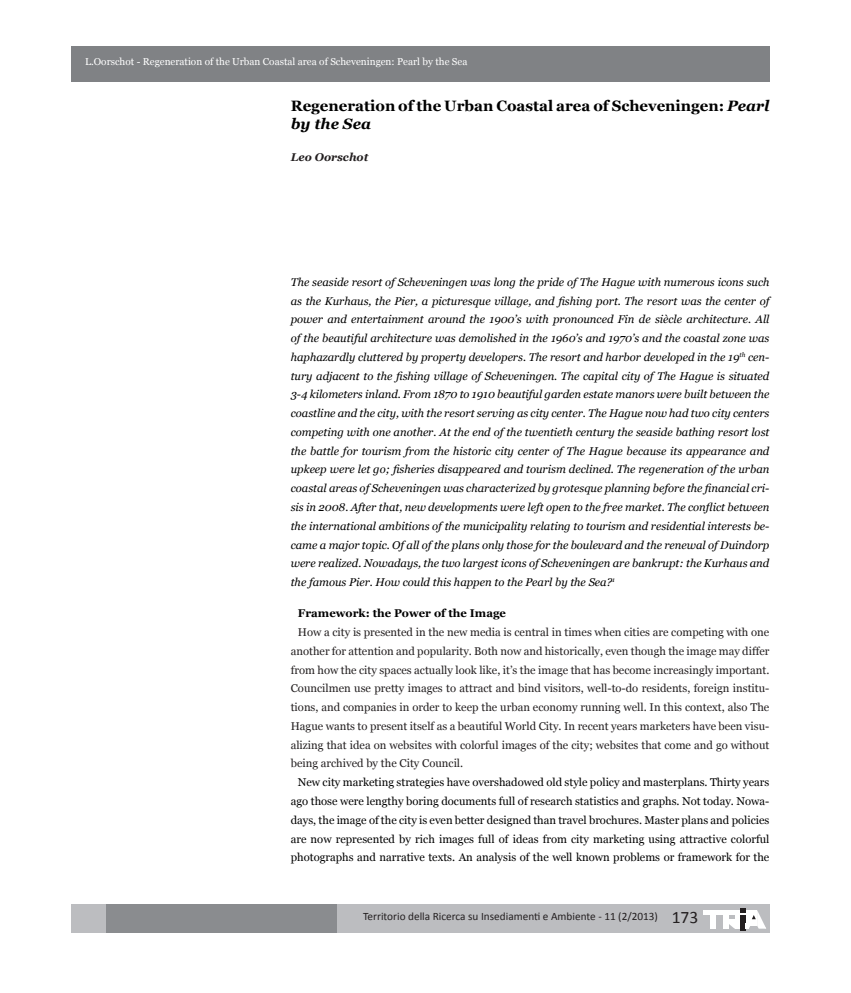
<style>
.page{position:relative;width:851px;height:993px;background:#fff}
.page>*{position:absolute;margin:0;border:0;box-sizing:border-box;transform-origin:0 0}
.t1{font:700 15px/18.8px "Georgia";color:#000}
.t2{font:italic 11.25px/18.8px "Georgia";color:#000;text-align:justify}
.t3{font:11.25px/18.8px "Georgia";color:#231f20;text-align:justify}
.t4{font:11.25px/18.8px "Georgia";color:#000;text-align:justify}
.t5{font:11.25px "Calibri";color:#231f20}
.t6{font:700 11.25px "Georgia";color:#000}
.t7{font:italic 700 11.25px "Georgia";color:#231f20}
.t8{font:10px "Georgia";color:#fff}
.s1{font-style:italic}
.s2{font-size:17.5px}
</style>
<div class="page">
<div style="left:71px;top:46px;width:698px;height:35px;background:#808285"></div>
<div style="left:71px;top:904px;width:698px;height:28px;background:#bcbdc0"></div>
<div style="left:107px;top:904px;width:230px;height:28px;background:#8a8c8f"></div>
<div style="left:703px;top:909px;width:37px;height:5px;background:#fff"></div>
<div style="left:709px;top:914px;width:6px;height:14px;background:#fff"></div>
<div style="left:722px;top:914px;width:6px;height:14px;background:#fff"></div>
<div style="left:740px;top:914px;width:5px;height:15px;background:#231f20"></div>
<svg style="left:726px;top:908px;width:40px;height:20px"></svg>
<p class="t8" style="left:85px;top:56px;width:384px">L.Oorschot - Regeneration of the Urban Coastal area of Scheveningen: Pearl by the Sea</p>
<p class="t1" style="left:291px;top:96px;width:480px">Regeneration of the Urban Coastal area of Scheveningen: <span class="s1">Pearl by the Sea</span></p>
<p class="t7" style="left:291px;top:149px;width:79px">Leo Oorschot</p>
<p class="t2" style="left:291px;top:272px;width:480px">The seaside resort of Scheveningen was long the pride of The Hague with numerous icons such as the Kurhaus, the Pier, a picturesque village, and fishing port. The resort was the center of power and entertainment around the 1900’s with pronounced Fin de siècle architecture. All of the beautiful architecture was demolished in the 1960’s and 1970’s and the coastal zone was haphazardly cluttered by property developers. The resort and harbor developed in the 19<sup>th</sup> cen&shy;tury adjacent to the fishing village of Scheveningen. The capital city of The Hague is situated 3-4 kilometers inland. From 1870 to 1910 beautiful garden estate manors were built between the coastline and the city, with the resort serving as city center. The Hague now had two city centers competing with one another. At the end of the twentieth century the seaside bathing resort lost the battle for tourism from the historic city center of The Hague because its appearance and upkeep were let go; fisheries disappeared and tourism declined. The regeneration of the urban coastal areas of Scheveningen was characterized by grotesque planning before the financial cri&shy;sis in 2008. After that, new developments were left open to the free market. The conflict between the international ambitions of the municipality relating to tourism and residential interests be&shy;came a major topic. Of all of the plans only those for the boulevard and the renewal of Duindorp were realized. Nowadays, the two largest icons of Scheveningen are bankrupt: the Kurhaus and the famous Pier. How could this happen to the Pearl by the Sea?<sup>1</sup></p>
<p class="t6" style="left:298px;top:606px;width:210px">Framework: the Power of the Image</p>
<p class="t3" style="left:291px;top:623px;width:480px;text-indent:7px">How a city is presented in the new media is central in times when cities are competing with one another for attention and popularity. Both now and historically, even though the image may differ from how the city spaces actually look like, it’s the image that has become increasingly important.<br>Councilmen use pretty images to attract and bind visitors, well-to-do residents, foreign institu&shy;tions, and companies in order to keep the urban economy running well. In this context, also The Hague wants to present itself as a beautiful World City. In recent years marketers have been visu&shy;alizing that idea on websites with colorful images of the city; websites that come and go without being archived by the City Council.</p>
<p class="t4" style="left:291px;top:773px;width:480px;text-indent:7px">New city marketing strategies have overshadowed old style policy and masterplans. Thirty years ago those were lengthy boring documents full of research statistics and graphs. Not today. Nowa&shy;days, the image of the city is even better designed than travel brochures. Master plans and policies are now represented by rich images full of ideas from city marketing using attractive colorful photographs and narrative texts. An analysis of the well known problems or framework for the</p>
<p class="t5" style="left:363px;top:908px;width:337px">Territorio della Ricerca su Insediamenti e Ambiente - 11 (2/2013) <span class="s2">173</span></p>
</div>
